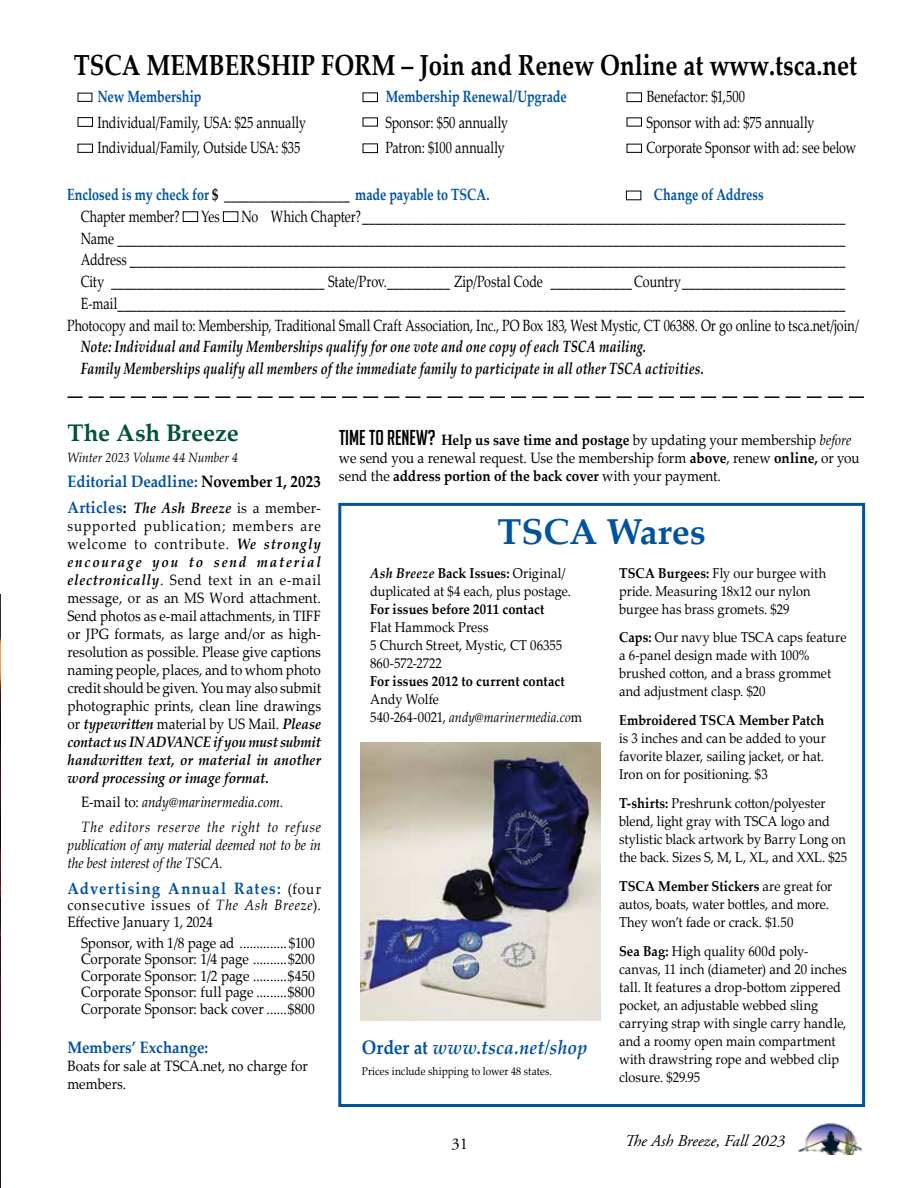
<style>
.page{position:relative;width:918px;height:1188px;background:#fff}
.page>*{position:absolute;margin:0;border:0;box-sizing:border-box;transform-origin:0 0}
.t1{font:700 36px "Palatino Linotype";color:#00539f}
.t2{font:700 28.95px "Palatino Linotype";color:#000;scale:.83 1}
.t3{font:700 24px "Palatino Linotype";color:#005336}
.t4{font:italic 700 19.5px "Palatino Linotype";letter-spacing:.015em;color:#00539f;scale:.9 1}
.t5{font:700 16.5px "Palatino Linotype";letter-spacing:.015em;color:#00539f;scale:.9 1}
.t6{font:700 16.5px "Palatino Linotype";letter-spacing:.08em;color:#00539f;scale:.9 1}
.t7{font:italic 16.5px "Adobe Garamond Pro";color:#000}
.t8{font:16.5px "Adobe Garamond Pro";color:#000}
.t9{font:16.35px "Palatino Linotype";letter-spacing:-.005em;color:#000;scale:.77 1}
.t10{font:italic 700 16.35px/21.8px "Palatino Linotype";letter-spacing:.015em;color:#000;scale:.77 1}
.t11{font:700 16.35px "Palatino Linotype";color:#00539f;scale:.77 1}
.t12{font:15px/18px "Palatino Linotype";letter-spacing:.005em;color:#000;text-align:justify;scale:.9 1}
.t13{font:italic 15px/24.8px "Palatino Linotype";letter-spacing:.04em;color:#000;scale:.9 1}
.t14{font:italic 15px/18px "Palatino Linotype";letter-spacing:-.005em;color:#000;scale:.9 1}
.t15{font:15px/16.5px "Palatino Linotype";letter-spacing:.03em;color:#000;scale:.9 1}
.t16{font:14.25px/18px "Palatino Linotype";color:#000;scale:.9 1}
.t17{font:700 14.25px "Palatino Linotype";letter-spacing:.005em;color:#000;scale:.9 1}
.t18{font:italic 13.5px "Palatino Linotype";color:#000;scale:.9 1}
.t19{font:11.25px "Palatino Linotype";letter-spacing:.01em;color:#000;scale:.9 1}
.s1{color:#000}
.s2{font-weight:700;font-size:16.5px;color:#00539f}
.s3{font-weight:700;font-size:16.5px}
.s4{font-weight:700;font-style:italic}
.s5{font-style:normal}
.s6{font-weight:400;font-size:15px;color:#000}
.s7{font-style:italic}
.s8{font-family:"Big Noodle Titling";font-size:21px}
.s9{font-weight:700}
</style>
<div class="page">
<img style="left:798px;top:1123px;width:64px;height:31px">
<div style="left:183px;top:211px;width:15px;height:11px;border:1px solid #000"></div>
<div style="left:223px;top:211px;width:15px;height:11px;border:1px solid #000"></div>
<svg style="left:68px;top:396px;width:796px;height:2px"></svg>
<div style="left:363px;top:93px;width:15px;height:9px;border:1px solid #000"></div>
<div style="left:78px;top:93px;width:14px;height:9px;border:1px solid #000"></div>
<div style="left:78px;top:117px;width:15px;height:10px;border:1px solid #000"></div>
<div style="left:78px;top:144px;width:15px;height:9px;border:1px solid #000"></div>
<div style="left:363px;top:144px;width:15px;height:9px;border:1px solid #000"></div>
<div style="left:627px;top:144px;width:15px;height:9px;border:1px solid #000"></div>
<div style="left:627px;top:93px;width:15px;height:9px;border:1px solid #000"></div>
<div style="left:338px;top:503px;width:527px;height:604px;background:#fff;border:3px solid #00539f"></div>
<img style="left:360px;top:742px;width:241px;height:278px">
<img style="left:0;top:594px;width:1px;height:594px">
<h2 class="t2" style="left:74px;top:45px;width:946px">TSCA MEMBERSHIP FORM – Join and Renew Online at www.tsca.net</h2>
<p class="t11" style="left:97px;top:85px;width:137px">New Membership</p>
<p class="t11" style="left:386px;top:85px;width:236px">Membership Renewal/Upgrade</p>
<p class="t9" style="left:647px;top:85px;width:129px">Benefactor: $1,500</p>
<p class="t9" style="left:97px;top:111px;width:272px">Individual/Family, USA: $25 annually</p>
<p class="t9" style="left:385px;top:111px;width:161px">Sponsor: $50 annually</p>
<p class="t9" style="left:646px;top:111px;width:220px">Sponsor with ad: $75 annually</p>
<p class="t9" style="left:97px;top:136px;width:265px">Individual/Family, Outside USA: $35</p>
<p class="t9" style="left:385px;top:136px;width:157px">Patron: $100 annually</p>
<p class="t9" style="left:646px;top:136px;width:274px">Corporate Sponsor with ad: see below</p>
<p class="t11" style="left:67px;top:183px;width:550px">Enclosed is my check for <span class="s1">$ ____________________</span> made payable to TSCA.</p>
<p class="t11" style="left:654px;top:183px;width:144px">Change of Address</p>
<p class="t9" style="left:81px;top:205px;width:130px">Chapter member?</p>
<p class="t9" style="left:201px;top:205px;width:26px">Yes</p>
<p class="t9" style="left:241px;top:205px;width:786px">No Which Chapter?_____________________________________________________________________________</p>
<p class="t9" style="left:81px;top:226px;width:995px">Name ____________________________________________________________________________________________________________________</p>
<p class="t9" style="left:81px;top:248px;width:995px">Address __________________________________________________________________________________________________________________</p>
<p class="t9" style="left:81px;top:270px;width:995px">City __________________________________ State/Prov.__________ Zip/Postal Code _____________ Country__________________________</p>
<p class="t9" style="left:81px;top:292px;width:995px">E-mail____________________________________________________________________________________________________________________</p>
<p class="t9" style="left:67px;top:313px;width:1030px">Photocopy and mail to: Membership, Traditional Small Craft Association, Inc., PO Box 183, West Mystic, CT 06388. Or go online to tsca.net/join/</p>
<p class="t10" style="left:81px;top:335px;width:811px">Note: Individual and Family Memberships qualify for one vote and one copy of each TSCA mailing.<br>Family Memberships qualify all members of the immediate family to participate in all other TSCA activities.</p>
<h3 class="t3" style="left:68px;top:415px;width:173px">The Ash Breeze</h3>
<p class="t18" style="left:68px;top:447px;width:191px">Winter 2023 Volume 44 Number 4</p>
<p class="t5" style="left:68px;top:470px;width:283px">Editorial Deadline: <span class="s1">November 1, 2023</span></p>
<p class="t12" style="left:68px;top:498px;width:283px"><span class="s2">Articles</span><span class="s3">:</span> <span class="s4">The Ash Breeze</span> is a member&shy;supported publication; members are welcome to contribute. <span class="s4">We strongly encourage you to send material electronically</span>. Send text in an e-mail message, or as an MS Word attachment.<br>Send photos as e-mail attachments, in TIFF or JPG formats, as large and/or as high&shy;resolution as possible. Please give captions naming people, places, and to whom photo credit should be given. You may also submit photographic prints, clean line drawings or <span class="s4">typewritten</span> material by US Mail. <span class="s4">Please contact us IN ADVANCE if you must submit handwritten text, or material in another word processing or image format.</span></p>
<p class="t13" style="left:81px;top:789px;width:268px"><span class="s5">E-mail to:</span> andy@marinermedia.com.<br>The editors reserve the right to refuse</p>
<p class="t14" style="left:68px;top:835px;width:283px">publication of any material deemed not to be in the best interest of the TSCA.</p>
<p class="t6" style="left:68px;top:876px;width:283px">Advertising Annual Rates: <span class="s6">(four</span></p>
<p class="t15" style="left:68px;top:896px;width:283px">consecutive issues of <span class="s7">The Ash Breeze</span>).<br>Effective January 1, 2024</p>
<p class="t12" style="left:81px;top:934px;width:262px;line-height:16.5px">Sponsor, with 1/8 page ad .............. $100<br>Corporate Sponsor: 1/4 page ..........$200<br>Corporate Sponsor: 1/2 page ..........$450<br>Corporate Sponsor: full page .........$800<br>Corporate Sponsor: back cover ......$800</p>
<p class="t5" style="left:68px;top:1035px;width:158px">Members’ Exchange:</p>
<p class="t12" style="left:68px;top:1056px;width:268px">Boats for sale at TSCA.net, no charge for members.</p>
<p class="t12" style="left:339px;top:430px;width:580px;text-align:left"><span class="s8">TIME TO RENEW?</span> <span class="s9">Help us save time and postage</span> by updating your membership <span class="s7">before </span>we send you a renewal request. Use the membership form <span class="s9">above</span>, renew <span class="s9">online,</span> or you send the <span class="s9">address portion of the back cover</span> with your payment.</p>
<h1 class="t1" style="left:497px;top:506px;width:210px">TSCA Wares</h1>
<p class="t16" style="left:370px;top:563px;width:224px"><span class="s4">Ash Breeze</span> <span class="s9">Back Issues:</span> Original/ duplicated at $4 each, plus postage.</p>
<p class="t17" style="left:370px;top:599px;width:195px">For issues before 2011 contact</p>
<p class="t16" style="left:370px;top:617px;width:215px">Flat Hammock Press<br>5 Church Street, Mystic, CT 06355<br>860-572-2722</p>
<p class="t17" style="left:370px;top:671px;width:218px">For issues 2012 to current contact</p>
<p class="t16" style="left:370px;top:689px;width:237px">Andy Wolfe<br>540-264-0021, <span class="s7">andy@marinermedia.co</span>m</p>
<h3 class="t4" style="left:362px;top:1034px;width:252px"><span class="s5">Order at</span> www.tsca.net/shop</h3>
<p class="t19" style="left:362px;top:1063px;width:213px">Prices include shipping to lower 48 states.</p>
<p class="t16" style="left:619px;top:563px;width:232px"><span class="s9">TSCA Burgees:</span> Fly our burgee with pride. Measuring 18x12 our nylon burgee has brass gromets. $29</p>
<p class="t16" style="left:619px;top:628px;width:254px"><span class="s9">Caps:</span> Our navy blue TSCA caps feature a 6-panel design made with 100% brushed cotton, and a brass grommet and adjustment clasp. $20</p>
<p class="t17" style="left:619px;top:710px;width:230px">Embroidered TSCA Member Patch</p>
<p class="t16" style="left:619px;top:729px;width:231px">is 3 inches and can be added to your favorite blazer, sailing jacket, or hat.<br>Iron on for positioning. $3</p>
<p class="t16" style="left:619px;top:794px;width:255px"><span class="s9">T-shirts:</span> Preshrunk cotton/polyester blend, light gray with TSCA logo and stylistic black artwork by Barry Long on the back. Sizes S, M, L, XL, and XXL. $25</p>
<p class="t16" style="left:619px;top:876px;width:238px"><span class="s9">TSCA Member Stickers</span> are great for autos, boats, water bottles, and more.<br>They won’t fade or crack. $1.50</p>
<p class="t16" style="left:619px;top:941px;width:255px"><span class="s9">Sea Bag:</span> High quality 600d poly&shy;canvas, 11 inch (diameter) and 20 inches tall. It features a drop-bottom zippered pocket, an adjustable webbed sling carrying strap with single carry handle, and a roomy open main compartment with drawstring rope and webbed clip closure. $29.95</p>
<p class="t8" style="left:451px;top:1134px;width:18px">31</p>
<p class="t7" style="left:625px;top:1131px;width:162px">The Ash Breeze, Fall 2023</p>
</div>
